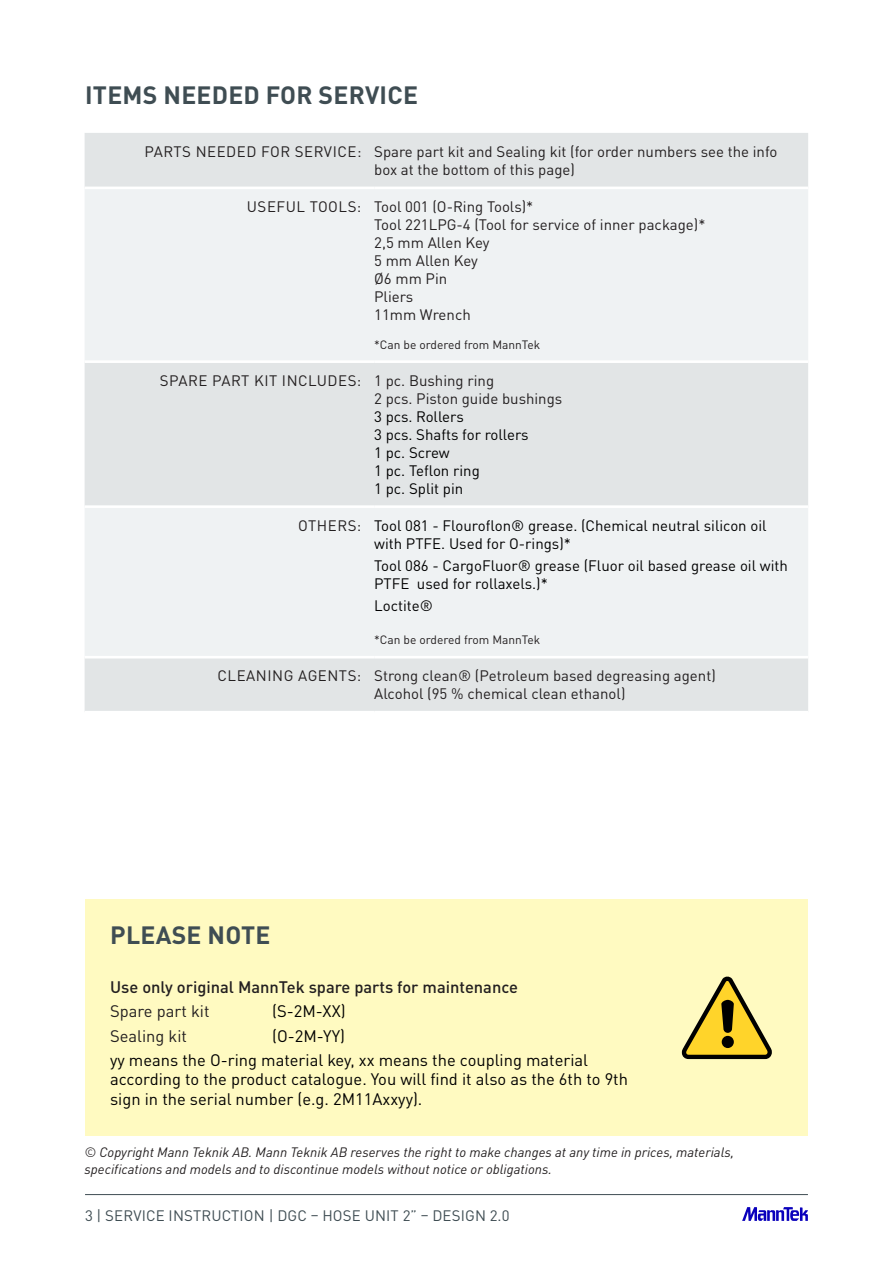
<style>
.page{position:relative;width:893px;height:1263px;background:#fff}
.page>*{position:absolute;margin:0;border:0;box-sizing:border-box;transform-origin:0 0}
.Chapter_heading{font:700 24.75px "DINOT";letter-spacing:.01em;color:#3f4d53}
.Warning_note____text{font:16.5px/19.8px "DINOT";color:#000}
.Warning_note____text-2{font:500 16.5px "DINOT";color:#231f20}
.Warning_note____text-3{font:16.5px "DINOT";color:#231f20}
.Content_in_charts{font:15px/18px "DINOT";color:#231f20}
.Content_in_charts-2{font:15px/18px "DINOT";color:#000}
.Headings_in_charts{font:15px "DINOT";letter-spacing:.035em;color:#231f20}
.t1{font:15px "DINOT";letter-spacing:.01em;color:#3f4d53}
.Footnote{font:italic 13.5px/16.2px "DIN Pro";color:#231f20}
.Content_in_charts-3{font:12px "DINOT";color:#231f20}
</style>
<div class="page">
<svg style="left:742px;top:1207px;width:66px;height:14px"></svg>
<hr style="left:85px;top:1194px;width:723px;height:1px;background:#3f4d53">
<div style="left:85px;top:133px;width:723px;height:578px;background:#e2e5e6"></div>
<svg style="left:85px;top:189px;width:723px;height:467px;fill:#eff2f3"></svg>
<hr style="left:85px;top:187px;width:289px;height:2px;background:#fff">
<hr style="left:374px;top:187px;width:434px;height:2px;background:#fff">
<hr style="left:85px;top:360px;width:289px;height:3px;background:#fff">
<hr style="left:374px;top:360px;width:434px;height:3px;background:#fff">
<hr style="left:85px;top:505px;width:289px;height:3px;background:#fff">
<hr style="left:374px;top:505px;width:434px;height:3px;background:#fff">
<hr style="left:85px;top:656px;width:289px;height:2px;background:#fff">
<hr style="left:374px;top:656px;width:434px;height:2px;background:#fff">
<div style="left:85px;top:899px;width:722px;height:237px;background:#fffac1"></div>
<svg style="left:681px;top:977px;width:91px;height:83px"></svg>
<p class="Chapter_heading" style="left:85px;top:79px;width:334px">ITEMS NEEDED FOR SERVICE</p>
<p class="Headings_in_charts" style="left:144px;top:142px;width:218px">PARTS NEEDED FOR SERVICE:</p>
<p class="Content_in_charts" style="left:374px;top:142px;width:405px">Spare part kit and Sealing kit (for order numbers see the info box at the bottom of this page)</p>
<p class="Headings_in_charts" style="left:247px;top:197px;width:116px">USEFUL TOOLS:</p>
<p class="Content_in_charts" style="left:374px;top:197px;width:161px">Tool 001 (O-Ring Tools)*</p>
<p class="Content_in_charts" style="left:374px;top:215px;width:333px">Tool 221LPG-4 (Tool for service of inner package)*</p>
<p class="Content_in_charts" style="left:374px;top:233px;width:117px">2,5 mm Allen Key</p>
<p class="Content_in_charts" style="left:374px;top:251px;width:105px">5 mm Allen Key</p>
<p class="Content_in_charts" style="left:374px;top:269px;width:75px">Ø6 mm Pin</p>
<p class="Content_in_charts" style="left:374px;top:287px;width:41px">Pliers</p>
<p class="Content_in_charts" style="left:374px;top:305px;width:98px">11mm Wrench</p>
<p class="Content_in_charts-3" style="left:374px;top:337px;width:168px">*Can be ordered from MannTek</p>
<p class="Headings_in_charts" style="left:160px;top:371px;width:203px">SPARE PART KIT INCLUDES:</p>
<p class="Content_in_charts" style="left:374px;top:371px;width:121px">1 pc. Bushing ring</p>
<p class="Content_in_charts" style="left:374px;top:389px;width:190px">2 pcs. Piston guide bushings</p>
<p class="Content_in_charts-2" style="left:374px;top:407px;width:91px">3 pcs. Rollers</p>
<p class="Content_in_charts-2" style="left:374px;top:425px;width:156px">3 pcs. Shafts for rollers</p>
<p class="Content_in_charts-2" style="left:374px;top:443px;width:77px">1 pc. Screw</p>
<p class="Content_in_charts-2" style="left:374px;top:461px;width:107px">1 pc. Teflon ring</p>
<p class="Content_in_charts-2" style="left:374px;top:479px;width:91px">1 pc. Split pin</p>
<p class="Headings_in_charts" style="left:298px;top:516px;width:65px">OTHERS:</p>
<p class="Content_in_charts-2" style="left:374px;top:516px;width:394px">Tool 081 - Flouroflon® grease. (Chemical neutral silicon oil with PTFE. Used for O-rings)*</p>
<p class="Content_in_charts-2" style="left:374px;top:556px;width:415px">Tool 086 - CargoFluor® grease (Fluor oil based grease oil with<br>PTFE used for rollaxels.)*</p>
<p class="Content_in_charts-2" style="left:374px;top:597px;width:60px">Loctite®</p>
<p class="Content_in_charts-3" style="left:374px;top:633px;width:168px">*Can be ordered from MannTek</p>
<p class="Headings_in_charts" style="left:218px;top:667px;width:145px">CLEANING AGENTS:</p>
<p class="Content_in_charts" style="left:374px;top:667px;width:343px">Strong clean® (Petroleum based degreasing agent)</p>
<p class="Content_in_charts" style="left:374px;top:685px;width:253px">Alcohol (95 % chemical clean ethanol)</p>
<p class="Chapter_heading" style="left:110px;top:919px;width:162px">PLEASE NOTE</p>
<p class="Warning_note____text-2" style="left:110px;top:977px;width:409px">Use only original MannTek spare parts for maintenance</p>
<p class="Warning_note____text-3" style="left:110px;top:1001px;width:101px">Spare part kit</p>
<p class="Warning_note____text" style="left:272px;top:1001px;width:75px">(S-2M-XX)</p>
<p class="Warning_note____text-3" style="left:110px;top:1025px;width:78px">Sealing kit</p>
<p class="Warning_note____text" style="left:272px;top:1025px;width:74px">(O-2M-YY)</p>
<p class="Warning_note____text" style="left:110px;top:1049px;width:519px">yy means the O-ring material key, xx means the coupling material according to the product catalogue. You will find it also as the 6th to 9th sign in the serial number (e.g. 2M11Axxyy).</p>
<p class="Footnote" style="left:85px;top:1144px;width:651px">© Copyright Mann Teknik AB. Mann Teknik AB reserves the right to make changes at any time in prices, materials, specifications and models and to discontinue models without notice or obligations.</p>
<p class="t1" style="left:85px;top:1206px;width:426px">3 | SERVICE INSTRUCTION | DGC – HOSE UNIT 2” – DESIGN 2.0</p>
</div>
